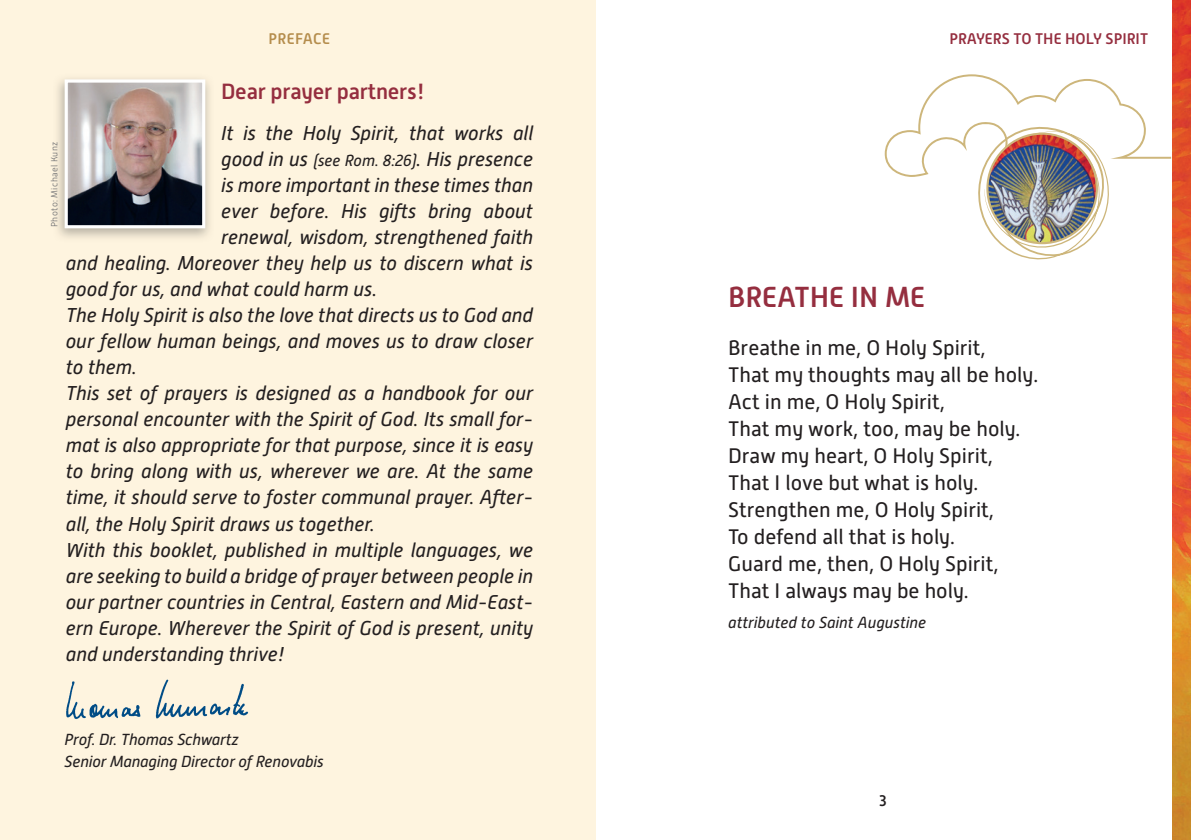
<style>
.page{position:relative;width:1191px;height:840px;background:#fff}
.page>*{position:absolute;margin:0;border:0;box-sizing:border-box;transform-origin:0 0}
.t1{font:500 29px "Alwyn New";color:#952e3f}
.t2{font:500 22px "Alwyn New";letter-spacing:-.01em;color:#952e3f}
.t3{font:21px/27px "Alwyn New";color:#231f20}
.t4{font:italic 20px "Alwyn New";color:#231f20}
.t5{font:italic 16px/22px "Alwyn New";letter-spacing:-.01em;color:#231f20}
.t6{font:500 15.4px "Alwyn New";color:#952e3f}
.t7{font:500 15.4px "Alwyn New";letter-spacing:.02em;color:#b58d4d}
.t8{font:500 15.4px "Alwyn New";color:#231f20}
.t9{font:300 9px "Alwyn New";letter-spacing:.05em;color:#6c6d70}
.s1{font-size:16px}
</style>
<div class="page">
<div style="left:0;top:0;width:595px;height:839px;background:#fef4df"></div>
<img style="left:57px;top:78px;width:153px;height:160px">
<img style="left:69px;top:83px;width:132px;height:141px">
<div style="left:65px;top:79px;width:140px;height:149px;border:3px solid #fff"></div>
<svg style="left:884px;top:74px;width:287px;height:186px"></svg>
<img style="left:987px;top:134px;width:109px;height:109px;border-radius:55px">
<div style="left:986px;top:132px;width:112px;height:112px;border:2px solid #cdb67b;border-radius:50%"></div>
<img style="left:66px;top:679px;width:182px;height:41px">
<img style="left:1172px;top:0;width:19px;height:839px">
<p class="t9" style="left:49px;top:227px;width:87px;rotate:-90deg">Photo: Michael Kunz</p>
<p class="t7" style="left:269px;top:30px;width:63px">PREFACE</p>
<p class="t2" style="left:221px;top:79px;width:205px">DEAR PRAYER PARTNERS!</p>
<p class="t4" style="left:221px;top:122px;width:313px">It is the Holy Spirit, that works all</p>
<p class="t4" style="left:221px;top:148px;width:313px">good in us <span class="s1">(see Rom. 8:26)</span>. His presence</p>
<p class="t4" style="left:221px;top:174px;width:313px">is more important in these times than</p>
<p class="t4" style="left:221px;top:200px;width:313px">ever before. His gifts bring about</p>
<p class="t4" style="left:221px;top:226px;width:313px">renewal, wisdom, strengthened faith</p>
<p class="t4" style="left:66px;top:252px;width:469px">and healing. Moreover they help us to discern what is</p>
<p class="t4" style="left:66px;top:278px;width:313px">good for us, and what could harm us.</p>
<p class="t4" style="left:66px;top:304px;width:469px">The Holy Spirit is also the love that directs us to God and</p>
<p class="t4" style="left:66px;top:330px;width:469px">our fellow human beings, and moves us to draw closer</p>
<p class="t4" style="left:66px;top:356px;width:73px">to them.</p>
<p class="t4" style="left:66px;top:382px;width:469px">This set of prayers is designed as a handbook for our</p>
<p class="t4" style="left:66px;top:408px;width:469px">personal encounter with the Spirit of God. Its small for-</p>
<p class="t4" style="left:66px;top:434px;width:469px">mat is also appropriate for that purpose, since it is easy</p>
<p class="t4" style="left:66px;top:460px;width:469px">to bring along with us, wherever we are. At the same</p>
<p class="t4" style="left:66px;top:486px;width:469px">time, it should serve to foster communal prayer. After-</p>
<p class="t4" style="left:66px;top:512px;width:310px">all, the Holy Spirit draws us together.</p>
<p class="t4" style="left:66px;top:538px;width:469px">With this booklet, published in multiple languages, we</p>
<p class="t4" style="left:66px;top:564px;width:469px">are seeking to build a bridge of prayer between people in</p>
<p class="t4" style="left:66px;top:590px;width:469px">our partner countries in Central, Eastern and Mid-East-</p>
<p class="t4" style="left:66px;top:616px;width:469px">ern Europe. Wherever the Spirit of God is present, unity</p>
<p class="t4" style="left:66px;top:642px;width:221px">and understanding thrive!</p>
<p class="t5" style="left:65px;top:728px;width:260px">Prof. Dr. Thomas Schwartz<br>Senior Managing Director of Renovabis</p>
<p class="t6" style="left:949px;top:30px;width:200px">PRAYERS TO THE HOLY SPIRIT</p>
<h1 class="t1" style="left:728px;top:281px;width:199px">BREATHE IN ME</h1>
<p class="t3" style="left:728px;top:334px;width:311px">Breathe in me, O Holy Spirit,<br>That my thoughts may all be holy.<br>Act in me, O Holy Spirit,<br>That my work, too, may be holy.<br>Draw my heart, O Holy Spirit,<br>That I love but what is holy.<br>Strengthen me, O Holy Spirit,<br>To defend all that is holy.<br>Guard me, then, O Holy Spirit,<br>That I always may be holy.</p>
<p class="t5" style="left:728px;top:611px;width:200px">attributed to Saint Augustine</p>
<p class="t8" style="left:879px;top:791px;width:9px">3</p>
</div>
